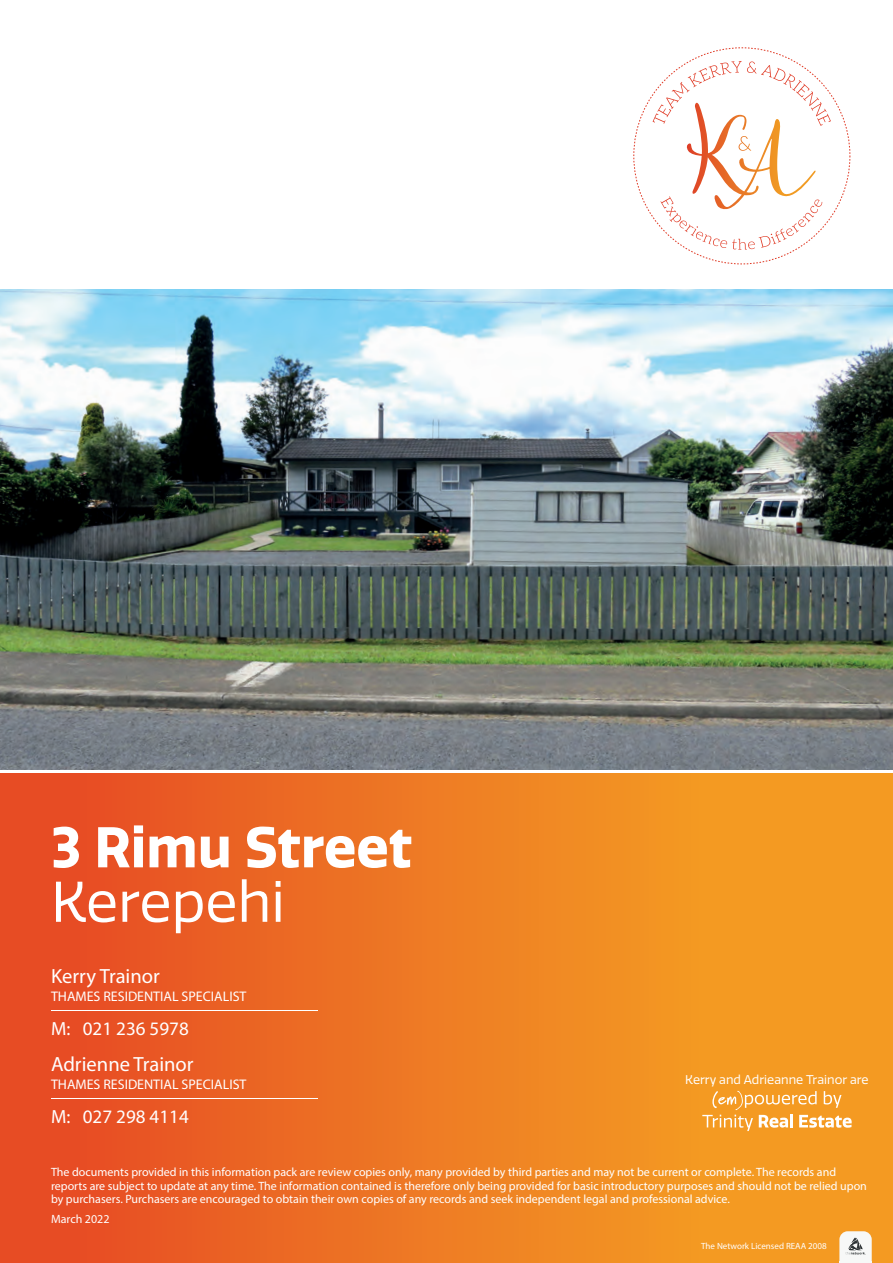
<style>
.page{position:relative;width:893px;height:1263px;background:#fff}
.page>*{position:absolute;margin:0;border:0;box-sizing:border-box;transform-origin:0 0}
.t1{font:700 55.8px "Quatro";color:#fff}
.t2{font:55.8px "Quatro";color:#fff}
.t3{font:20.55px "Myriad Pro";color:#fff}
.t4{font:19.05px "Myriad Pro";color:#fff}
.t5{font:13.95px "Myriad Pro";color:#fff}
.t6{font:12.3px "Quatro";color:#fff}
.t7{font:12px/13.5px "Myriad Pro";color:#fff}
.t8{font:9px "Myriad Pro";color:#fff}
</style>
<div class="page">
<div style="left:0;top:774px;width:893px;height:489px;background:linear-gradient(to right,#e64a25,#f6a922)"></div>
<hr style="left:51px;top:1098px;width:267px;height:1px;background:#fff">
<hr style="left:51px;top:1010px;width:267px;height:1px;background:#fff">
<img style="left:0;top:290px;width:893px;height:479px">
<svg style="left:702px;top:1091px;width:150px;height:40px;background:#f6ae50"></svg>
<svg style="left:653px;top:61px;width:178px;height:189px"></svg>
<svg style="left:839px;top:1231px;width:33px;height:32px"></svg>
<h1 class="t1" style="left:51px;top:814px;width:363px">3 Rimu Street</h1>
<h1 class="t2" style="left:51px;top:870px;width:235px">Kerepehi</h1>
<h2 class="t3" style="left:51px;top:963px;width:110px">Kerry Trainor</h2>
<p class="t5" style="left:51px;top:988px;width:197px">THAMES RESIDENTIAL SPECIALIST</p>
<h3 class="t4" style="left:51px;top:1017px;width:139px">M: 021 236 5978</h3>
<h2 class="t3" style="left:51px;top:1051px;width:144px">Adrienne Trainor</h2>
<p class="t5" style="left:51px;top:1076px;width:197px">THAMES RESIDENTIAL SPECIALIST</p>
<h3 class="t4" style="left:51px;top:1105px;width:139px">M: 027 298 4114</h3>
<p class="t6" style="left:685px;top:1072px;width:185px">Kerry and Adrieanne Trainor are</p>
<p class="t7" style="left:51px;top:1165px;width:817px">The documents provided in this information pack are review copies only, many provided by third parties and may not be current or complete. The records and reports are subject to update at any time. The information contained is therefore only being provided for basic introductory purposes and should not be relied upon by purchasers. Purchasers are encouraged to obtain their own copies of any records and seek independent legal and professional advice.</p>
<p class="t7" style="left:51px;top:1212px;width:60px">March 2022</p>
<p class="t8" style="left:701px;top:1240px;width:127px">The Network Licensed REAA 2008</p>
</div>
